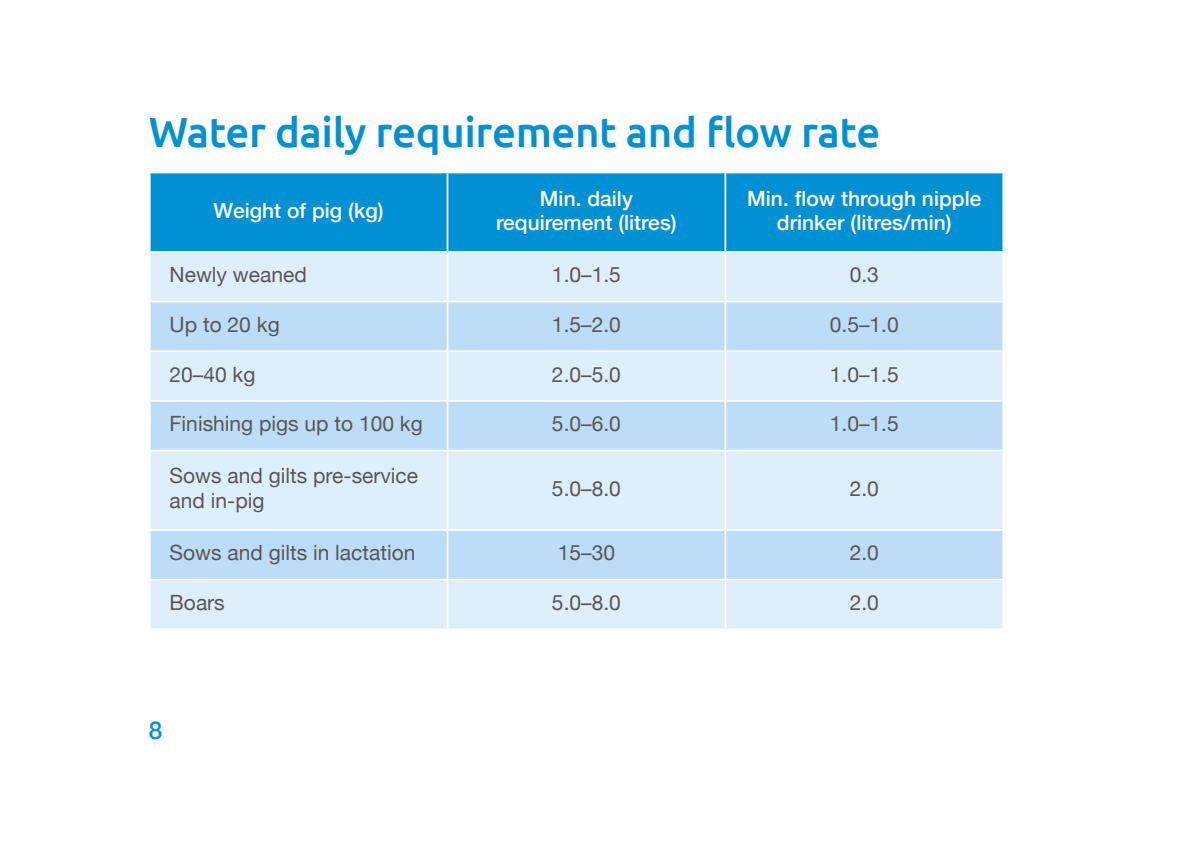
<style>
.page{position:relative;width:1191px;height:844px;background:#fff}
.page>*{position:absolute;margin:0;border:0;box-sizing:border-box;transform-origin:0 0}
.A6_PAGE_HEADINGS{font:500 42px "Ubuntu";letter-spacing:-.01em;color:#0090d4}
.t1{font:500 24.5px "Helvetica Neue";color:#0090d4}
.A6_TABLE_BODY{font:21px "Helvetica Neue";color:#575756}
.A6_TABLE_HEADING{font:500 21px/24.5px "Helvetica Neue";color:#fff;text-align:center}
</style>
<div class="page">
<div style="left:151px;top:173px;width:851px;height:78px;background:#0090d4"></div>
<div style="left:151px;top:253px;width:851px;height:47px;background:#dfeefb"></div>
<div style="left:151px;top:302px;width:851px;height:48px;background:#bcddf5"></div>
<svg style="left:151px;top:352px;width:851px;height:276px;background:#d3e8f8"></svg>
<hr style="left:149px;top:449px;width:298px;height:2px;background:#fff">
<hr style="left:447px;top:449px;width:278px;height:2px;background:#fff">
<hr style="left:725px;top:449px;width:279px;height:2px;background:#fff">
<hr style="left:149px;top:529px;width:298px;height:1px;background:#fff">
<hr style="left:447px;top:529px;width:278px;height:1px;background:#fff">
<hr style="left:725px;top:529px;width:279px;height:1px;background:#fff">
<hr style="left:149px;top:578px;width:298px;height:2px;background:#fff">
<hr style="left:447px;top:578px;width:278px;height:2px;background:#fff">
<hr style="left:725px;top:578px;width:279px;height:2px;background:#fff">
<hr style="left:446px;top:173px;width:2px;height:78px;background:#fff">
<hr style="left:724px;top:173px;width:2px;height:78px;background:#fff">
<hr style="left:446px;top:253px;width:2px;height:47px;background:#fff">
<hr style="left:724px;top:253px;width:2px;height:47px;background:#fff">
<hr style="left:446px;top:302px;width:2px;height:48px;background:#fff">
<hr style="left:724px;top:302px;width:2px;height:48px;background:#fff">
<hr style="left:446px;top:401px;width:2px;height:48px;background:#fff">
<hr style="left:724px;top:401px;width:2px;height:48px;background:#fff">
<hr style="left:446px;top:451px;width:2px;height:78px;background:#fff">
<hr style="left:724px;top:451px;width:2px;height:78px;background:#fff">
<hr style="left:446px;top:530px;width:2px;height:48px;background:#fff">
<hr style="left:724px;top:530px;width:2px;height:48px;background:#fff">
<hr style="left:446px;top:580px;width:2px;height:48px;background:#fff">
<hr style="left:724px;top:580px;width:2px;height:48px;background:#fff">
<hr style="left:446px;top:352px;width:2px;height:48px;background:#fff">
<hr style="left:724px;top:352px;width:2px;height:48px;background:#fff">
<hr style="left:151px;top:400px;width:296px;height:1px;background:#fff">
<hr style="left:447px;top:400px;width:278px;height:1px;background:#fff">
<hr style="left:725px;top:400px;width:277px;height:1px;background:#fff">
<p class="A6_PAGE_HEADINGS" style="left:149px;top:105px;width:733px">Water daily requirement and flow rate</p>
<p class="A6_TABLE_HEADING" style="left:214px;top:196px;width:172px">Weight of pig (kg)</p>
<p class="A6_TABLE_HEADING" style="left:496px;top:184px;width:182px">Min. daily requirement (litres)</p>
<p class="A6_TABLE_HEADING" style="left:747px;top:184px;width:236px">Min. flow through nipple drinker (litres/min)</p>
<p class="A6_TABLE_BODY" style="left:170px;top:259px;width:139px">Newly weaned</p>
<p class="A6_TABLE_BODY" style="left:552px;top:259px;width:70px">1.0–1.5</p>
<p class="A6_TABLE_BODY" style="left:849px;top:259px;width:31px">0.3</p>
<p class="A6_TABLE_BODY" style="left:170px;top:309px;width:112px">Up to 20 kg</p>
<p class="A6_TABLE_BODY" style="left:552px;top:309px;width:70px">1.5–2.0</p>
<p class="A6_TABLE_BODY" style="left:830px;top:309px;width:70px">0.5–1.0</p>
<p class="A6_TABLE_BODY" style="left:170px;top:359px;width:87px">20–40 kg</p>
<p class="A6_TABLE_BODY" style="left:552px;top:359px;width:70px">2.0–5.0</p>
<p class="A6_TABLE_BODY" style="left:830px;top:359px;width:70px">1.0–1.5</p>
<p class="A6_TABLE_BODY" style="left:170px;top:408px;width:255px">Finishing pigs up to 100 kg</p>
<p class="A6_TABLE_BODY" style="left:552px;top:408px;width:70px">5.0–6.0</p>
<p class="A6_TABLE_BODY" style="left:830px;top:408px;width:70px">1.0–1.5</p>
<p class="A6_TABLE_BODY" style="left:170px;top:460px;width:250px">Sows and gilts pre-service</p>
<p class="A6_TABLE_BODY" style="left:170px;top:485px;width:96px">and in-pig</p>
<p class="A6_TABLE_BODY" style="left:552px;top:473px;width:70px">5.0–8.0</p>
<p class="A6_TABLE_BODY" style="left:849px;top:473px;width:31px">2.0</p>
<p class="A6_TABLE_BODY" style="left:170px;top:537px;width:247px">Sows and gilts in lactation</p>
<p class="A6_TABLE_BODY" style="left:558px;top:537px;width:59px">15–30</p>
<p class="A6_TABLE_BODY" style="left:849px;top:537px;width:31px">2.0</p>
<p class="A6_TABLE_BODY" style="left:170px;top:587px;width:57px">Boars</p>
<p class="A6_TABLE_BODY" style="left:552px;top:587px;width:70px">5.0–8.0</p>
<p class="A6_TABLE_BODY" style="left:849px;top:587px;width:31px">2.0</p>
<p class="t1" style="left:149px;top:710px;width:15px">8</p>
</div>
